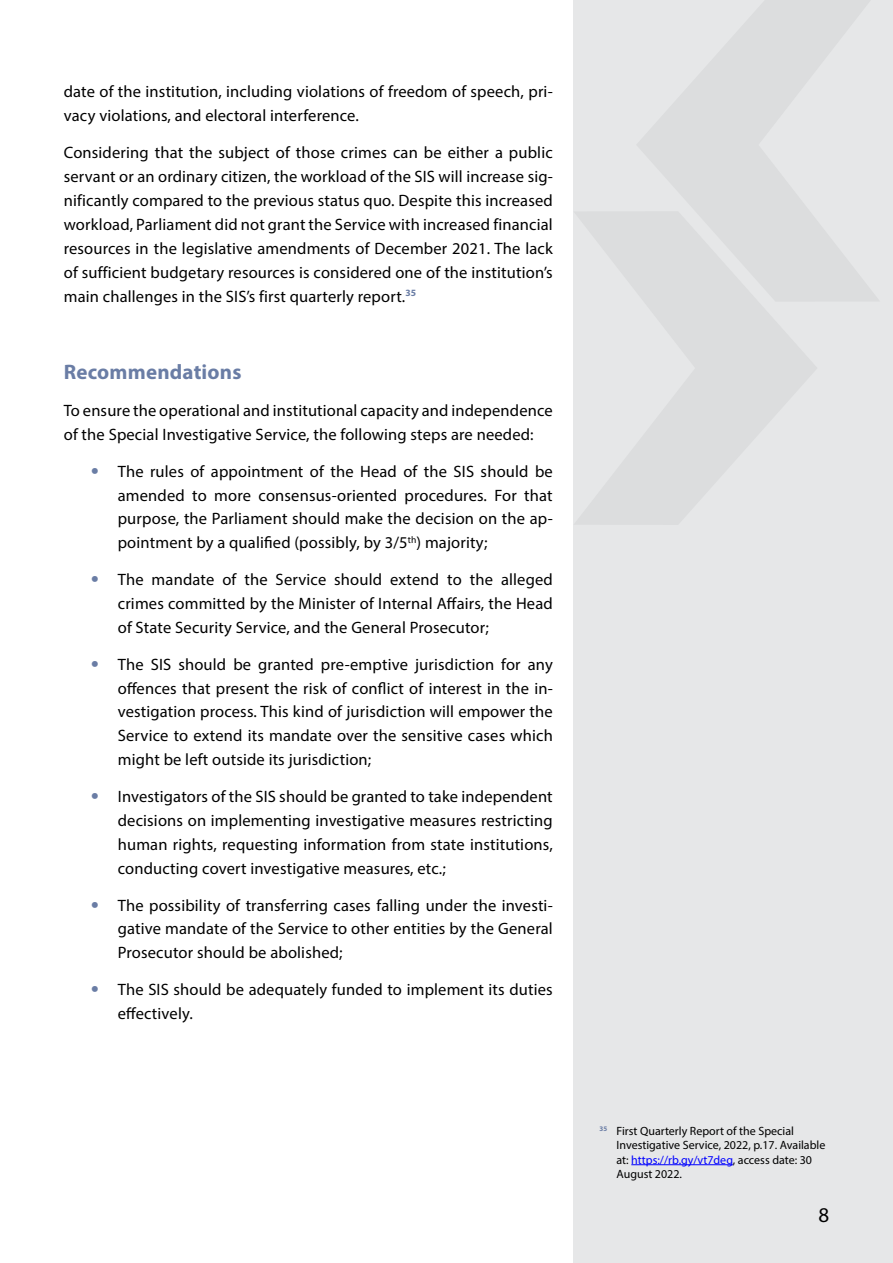
<style>
.page{position:relative;width:893px;height:1263px;background:#fff}
.page>*{position:absolute;margin:0;border:0;box-sizing:border-box;transform-origin:0 0}
.t1{font:700 21px "Myriad Pro";letter-spacing:.01em;color:#6a7da5}
.t2{font:21px "Myriad Pro";color:#000}
.t3{font:16.5px/24px "Myriad Pro";letter-spacing:.01em;color:#000;text-align:justify}
.t4{font:12px/14.4px "Myriad Pro";color:#000}
.s1{font-family:"tall";color:#6a7da5}
.s2{color:#00f}
</style>
<div class="page">
<div style="left:573px;top:0;width:320px;height:1263px;background:#e6e7e8"></div>
<hr style="left:631px;top:1164px;width:102px;height:1px;background:#00f">
<p class="t3" style="left:64px;top:80px;width:490px">date of the institution, including violations of freedom of speech, pri&shy;vacy violations, and electoral interference.</p>
<p class="t3" style="left:64px;top:140px;width:491px">Considering that the subject of those crimes can be either a public servant or an ordinary citizen, the workload of the SIS will increase sig&shy;nificantly compared to the previous status quo. Despite this increased workload, Parliament did not grant the Service with increased financial resources in the legislative amendments of December 2021. The lack of sufficient budgetary resources is considered one of the institution’s main challenges in the SIS’s first quarterly report.<sup>35</sup></p>
<p class="t1" style="left:64px;top:359px;width:179px">Recommendations</p>
<p class="t3" style="left:64px;top:398px;width:491px">To ensure the operational and institutional capacity and independence of the Special Investigative Service, the following steps are needed:</p>
<p class="t3" style="left:118px;top:459px;width:437px;text-indent:-27px"><span class="s1">•</span> The rules of appointment of the Head of the SIS should be amended to more consensus-oriented procedures. For that purpose, the Parliament should make the decision on the ap&shy;pointment by a qualified (possibly, by 3/5<sup>th</sup>) majority;</p>
<p class="t3" style="left:118px;top:567px;width:436px;text-indent:-27px"><span class="s1">•</span> The mandate of the Service should extend to the alleged crimes committed by the Minister of Internal Affairs, the Head of State Security Service, and the General Prosecutor;</p>
<p class="t3" style="left:118px;top:652px;width:437px;text-indent:-27px"><span class="s1">•</span> The SIS should be granted pre-emptive jurisdiction for any offences that present the risk of conflict of interest in the in&shy;vestigation process. This kind of jurisdiction will empower the Service to extend its mandate over the sensitive cases which might be left outside its jurisdiction;</p>
<p class="t3" style="left:118px;top:784px;width:437px;text-indent:-27px"><span class="s1">•</span> Investigators of the SIS should be granted to take independent decisions on implementing investigative measures restricting human rights, requesting information from state institutions, conducting covert investigative measures, etc.;</p>
<p class="t3" style="left:118px;top:893px;width:437px;text-indent:-27px"><span class="s1">•</span> The possibility of transferring cases falling under the investi&shy;gative mandate of the Service to other entities by the General Prosecutor should be abolished;</p>
<p class="t3" style="left:118px;top:977px;width:436px;text-indent:-27px"><span class="s1">•</span> The SIS should be adequately funded to implement its duties effectively.</p>
<p class="t4" style="left:617px;top:1123px;width:210px;text-indent:-17px"><sup>35</sup> First Quarterly Report of the Special Investigative Service, 2022, p.17. Available at: <span class="s2">https://rb.gy/vt7deg</span>, access date: 30<br>August 2022.</p>
<p class="t2" style="left:818px;top:1202px;width:12px">8</p>
</div>
